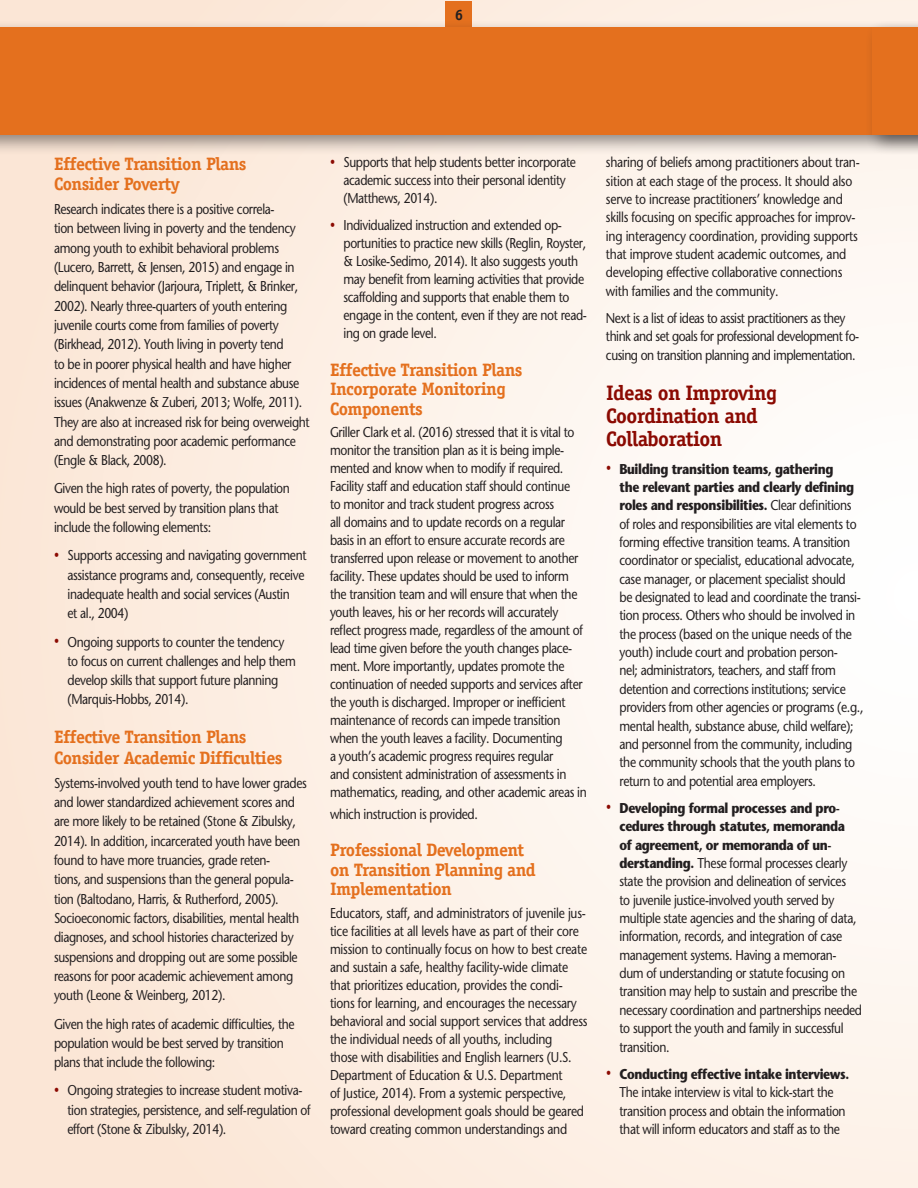
<style>
.page{position:relative;width:918px;height:1188px;background:#fff}
.page>*{position:absolute;margin:0;border:0;box-sizing:border-box;transform-origin:0 0}
.t1{font:700 21px/22.8px "Officina Serif Std";letter-spacing:-.03em;color:#8b0a02}
.t2{font:700 18px/19.5px "Officina Serif Std";letter-spacing:-.03em;color:#e4701e}
.t3{font:700 15px "Officina Serif Std";color:#231f20}
.t4{font:500 14.25px/18.3px "Stone Sans Std";letter-spacing:-.03em;color:#231f20;scale:.85 1}
.s1{font-size:12px;color:#8b0a02}
.s2{font-weight:700}
</style>
<div class="page">
<div style="left:0;top:0;width:918px;height:1188px;background:linear-gradient(to right,#fbe6d6,#fefcf9)"></div>
<div style="left:446px;top:1px;width:26px;height:27px;background:#e4701e"></div>
<div style="left:0;top:19px;width:918px;height:136px;background:#231f20;opacity:.5"></div>
<div style="left:0;top:28px;width:918px;height:107px;background:#e4701e"></div>
<div style="left:864px;top:19px;width:54px;height:136px;background:#231f20;opacity:.5"></div>
<div style="left:873px;top:28px;width:45px;height:107px;background:#e4701e"></div>
<p class="t3" style="left:455px;top:5px;width:10px">6</p>
<h3 class="t2" style="left:54px;top:153px;width:194px;line-height:20.9px">Effective Transition Plans<br>Consider Poverty</h3>
<p class="t4" style="left:54px;top:200px;width:302px;line-height:19.4px">Research indicates there is a positive correla-<br>tion between living in poverty and the tendency among youth to exhibit behavioral problems (Lucero, Barrett, &amp; Jensen, 2015) and engage in delinquent behavior (Jarjoura, Triplett, &amp; Brinker, 2002). Nearly three-quarters of youth entering juvenile courts come from families of poverty (Birkhead, 2012). Youth living in poverty tend<br>to be in poorer physical health and have higher incidences of mental health and substance abuse issues (Anakwenze &amp; Zuberi, 2013; Wolfe, 2011).<br>They are also at increased risk for being overweight and demonstrating poor academic performance (Engle &amp; Black, 2008).</p>
<p class="t4" style="left:54px;top:479px;width:279px;line-height:19.4px">Given the high rates of poverty, the population would be best served by transition plans that include the following elements:</p>
<p class="t4" style="left:68px;top:546px;width:283px;line-height:19.4px;text-indent:-14px"><span class="s1">•</span> Supports accessing and navigating government assistance programs and, consequently, receive inadequate health and social services (Austin<br>et al., 2004)</p>
<p class="t4" style="left:68px;top:632px;width:270px;line-height:19.4px;text-indent:-14px"><span class="s1">•</span> Ongoing supports to counter the tendency to focus on current challenges and help them develop skills that support future planning (Marquis-Hobbs, 2014).</p>
<h3 class="t2" style="left:54px;top:726px;width:230px;line-height:20.9px">Effective Transition Plans<br>Consider Academic Difficulties</h3>
<p class="t4" style="left:54px;top:773px;width:299px;line-height:19.4px">Systems-involved youth tend to have lower grades and lower standardized achievement scores and are more likely to be retained (Stone &amp; Zibulsky, 2014). In addition, incarcerated youth have been found to have more truancies, grade reten-<br>tions, and suspensions than the general popula&shy;tion (Baltodano, Harris, &amp; Rutherford, 2005).<br>Socioeconomic factors, disabilities, mental health diagnoses, and school histories characterized by suspensions and dropping out are some possible reasons for poor academic achievement among youth (Leone &amp; Weinberg, 2012).</p>
<p class="t4" style="left:54px;top:1014px;width:285px;line-height:19.4px">Given the high rates of academic difficulties, the population would be best served by transition plans that include the following:</p>
<p class="t4" style="left:68px;top:1081px;width:288px;line-height:19.4px;text-indent:-14px"><span class="s1">•</span> Ongoing strategies to increase student motiva&shy;tion strategies, persistence, and self-regulation of effort (Stone &amp; Zibulsky, 2014).</p>
<p class="t4" style="left:344px;top:153px;width:275px;text-indent:-14px"><span class="s1">•</span> Supports that help students better incorporate academic success into their personal identity (Matthews, 2014).</p>
<p class="t4" style="left:344px;top:216px;width:288px;text-indent:-14px"><span class="s1">•</span> Individualized instruction and extended op&shy;portunities to practice new skills (Reglin, Royster, &amp; Losike-Sedimo, 2014). It also suggests youth may benefit from learning activities that provide scaffolding and supports that enable them to engage in the content, even if they are not read&shy;ing on grade level.</p>
<h3 class="t2" style="left:330px;top:360px;width:194px">Effective Transition Plans<br>Incorporate Monitoring<br>Components</h3>
<p class="t4" style="left:330px;top:423px;width:304px">Griller Clark et al. (2016) stressed that it is vital to monitor the transition plan as it is being imple&shy;mented and know when to modify if required.<br>Facility staff and education staff should continue<br>to monitor and track student progress across<br>all domains and to update records on a regular basis in an effort to ensure accurate records are transferred upon release or movement to another facility. These updates should be used to inform the transition team and will ensure that when the youth leaves, his or her records will accurately reflect progress made, regardless of the amount of lead time given before the youth changes place&shy;ment. More importantly, updates promote the continuation of needed supports and services after the youth is discharged. Improper or inefficient maintenance of records can impede transition when the youth leaves a facility. Documenting<br>a youth’s academic progress requires regular<br>and consistent administration of assessments in mathematics, reading, and other academic areas in</p>
<p class="t4" style="left:330px;top:805px;width:176px">which instruction is provided.</p>
<h3 class="t2" style="left:330px;top:840px;width:207px">Professional Development on Transition Planning and<br>Implementation</h3>
<p class="t4" style="left:330px;top:904px;width:304px">Educators, staff, and administrators of juvenile jus&shy;tice facilities at all levels have as part of their core mission to continually focus on how to best create and sustain a safe, healthy facility-wide climate that prioritizes education, provides the condi&shy;tions for learning, and encourages the necessary behavioral and social support services that address the individual needs of all youths, including<br>those with disabilities and English learners (U.S.<br>Department of Education &amp; U.S. Department<br>of Justice, 2014). From a systemic perspective, professional development goals should be geared toward creating common understandings and</p>
<p class="t4" style="left:606px;top:153px;width:300px">sharing of beliefs among practitioners about tran&shy;sition at each stage of the process. It should also serve to increase practitioners’ knowledge and skills focusing on specific approaches for improv&shy;ing interagency coordination, providing supports that improve student academic outcomes, and developing effective collaborative connections with families and the community.</p>
<p class="t4" style="left:606px;top:309px;width:299px">Next is a list of ideas to assist practitioners as they think and set goals for professional development fo&shy;cusing on transition planning and implementation.</p>
<h2 class="t1" style="left:606px;top:382px;width:172px">Ideas on Improving<br>Coordination and<br>Collaboration</h2>
<p class="t4" style="left:620px;top:459px;width:289px;text-indent:-14px"><span class="s1">•</span> <span class="s2">Building transition teams, gathering<br>the relevant parties and clearly defining roles and responsibilities.</span> Clear definitions of roles and responsibilities are vital elements to forming effective transition teams. A transition coordinator or specialist, educational advocate, case manager, or placement specialist should<br>be designated to lead and coordinate the transi&shy;tion process. Others who should be involved in the process (based on the unique needs of the youth) include court and probation person-<br>nel; administrators, teachers, and staff from detention and corrections institutions; service providers from other agencies or programs (e.g., mental health, substance abuse, child welfare); and personnel from the community, including the community schools that the youth plans to return to and potential area employers.</p>
<p class="t4" style="left:620px;top:799px;width:287px;text-indent:-14px"><span class="s1">•</span> <span class="s2">Developing formal processes and pro&shy;cedures through statutes, memoranda<br>of agreement, or memoranda of un&shy;derstanding.</span> These formal processes clearly state the provision and delineation of services<br>to juvenile justice-involved youth served by multiple state agencies and the sharing of data, information, records, and integration of case management systems. Having a memoran&shy;dum of understanding or statute focusing on transition may help to sustain and prescribe the necessary coordination and partnerships needed to support the youth and family in successful transition.</p>
<p class="t4" style="left:620px;top:1065px;width:272px;text-indent:-14px"><span class="s1">•</span> <span class="s2">Conducting effective intake interviews.<br></span>The intake interview is vital to kick-start the transition process and obtain the information that will inform educators and staff as to the</p>
</div>
